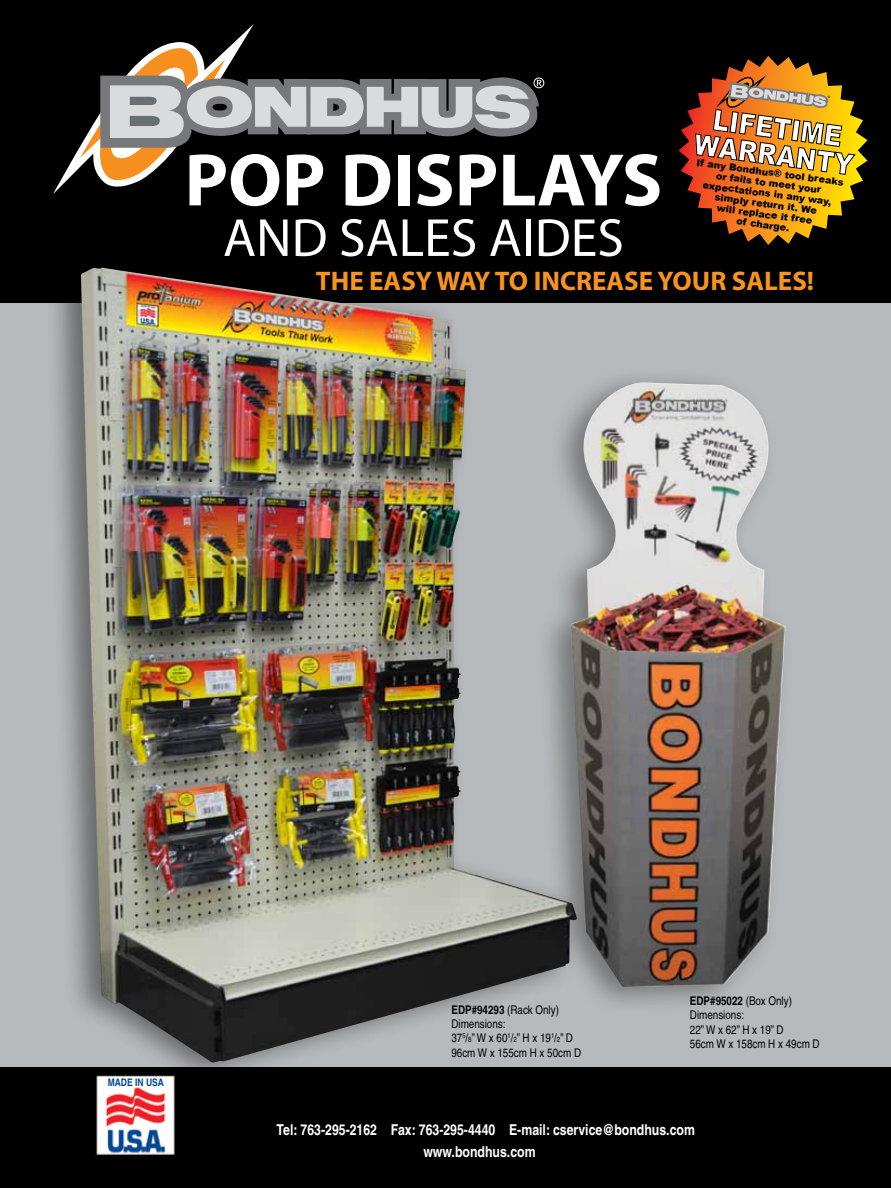
<style>
.page{position:relative;width:891px;height:1188px;background:#fff}
.page>*{position:absolute;margin:0;border:0;box-sizing:border-box;transform-origin:0 0}
.t1{font:700 75px "Myriad";color:#fff}
.t2{font:54px "Myriad";color:#fff}
.t3{font:900 28.8px/26.8px "Arial";color:#fff;text-align:center;scale:.87 1}
.t4{font:700 27px "Myriad";color:#f7941e}
.t5{font:700 condensed 15px/21.9px "Helvetica";color:#fff}
.t6{font:condensed 12px/14.4px "Helvetica";color:#000}
.t7{font:700 condensed 10.35px "Helvetica";color:#004990}
.t8{font:900 9.6px/10.5px "Arial";color:#000;text-align:center}
.s1{font-weight:700}
.s2{font-size:7.5px}
</style>
<div class="page">
<div style="left:0;top:286px;width:891px;height:902px;background:#b7babc"></div>
<div style="left:0;top:1067px;width:891px;height:121px;background:#000"></div>
<div style="left:0;top:0;width:891px;height:302px;background:#000"></div>
<svg style="left:53px;top:24px;width:491px;height:170px"></svg>
<div style="left:535px;top:367px;width:259px;height:649px;background:#000;opacity:.37"></div>
<img style="left:583px;top:382px;width:203px;height:605px">
<svg style="left:679px;top:56px;width:188px;height:189px"></svg>
<img style="left:96px;top:1088px;width:79px;height:67px">
<div style="left:44px;top:250px;width:539px;height:838px;background:#000;opacity:.44"></div>
<img style="left:81px;top:268px;width:496px;height:794px">
<h3 class="t3" style="left:699px;top:104px;width:186px;rotate:7deg">LIFETIME<br>WARRANTY</h3>
<h1 class="t1" style="left:185px;top:142px;width:479px">POP DISPLAYS</h1>
<p class="t8" style="left:697px;top:158px;width:150px;rotate:7deg">If any Bondhus® tool breaks or fails to meet your expectations in any way, simply return it. We<br>will replace it free</p>
<p class="t8" style="left:737px;top:216px;width:55px;rotate:7deg">of charge.</p>
<h3 class="t4" style="left:316px;top:267px;width:500px">THE EASY WAY TO INCREASE YOUR SALES!</h3>
<h2 class="t2" style="left:223px;top:211px;width:402px">AND SALES AIDES</h2>
<p class="t7" style="left:108px;top:1076px;width:58px">MADE IN USA</p>
<p class="t6" style="left:451px;top:1002px;width:131px"><span class="s1">EDP#94293</span> (Rack Only)<br>Dimensions:<br>37<sup>5</sup>/<span class="s2">8</span>” W x 60<sup>1</sup>/<span class="s2">2</span>” H x 19<sup>1</sup>/<span class="s2">2</span>” D<br>96cm W x 155cm H x 50cm D</p>
<p class="t6" style="left:690px;top:994px;width:131px"><span class="s1">EDP#95022</span> (Box Only)<br>Dimensions:<br>22” W x 62” H x 19” D<br>56cm W x 158cm H x 49cm D</p>
<p class="t5" style="left:423px;top:1118px;width:273px;text-indent:-147px">Tel: 763-295-2162 Fax: 763-295-4440 E-mail: cservice@bondhus.com www.bondhus.com</p>
</div>
